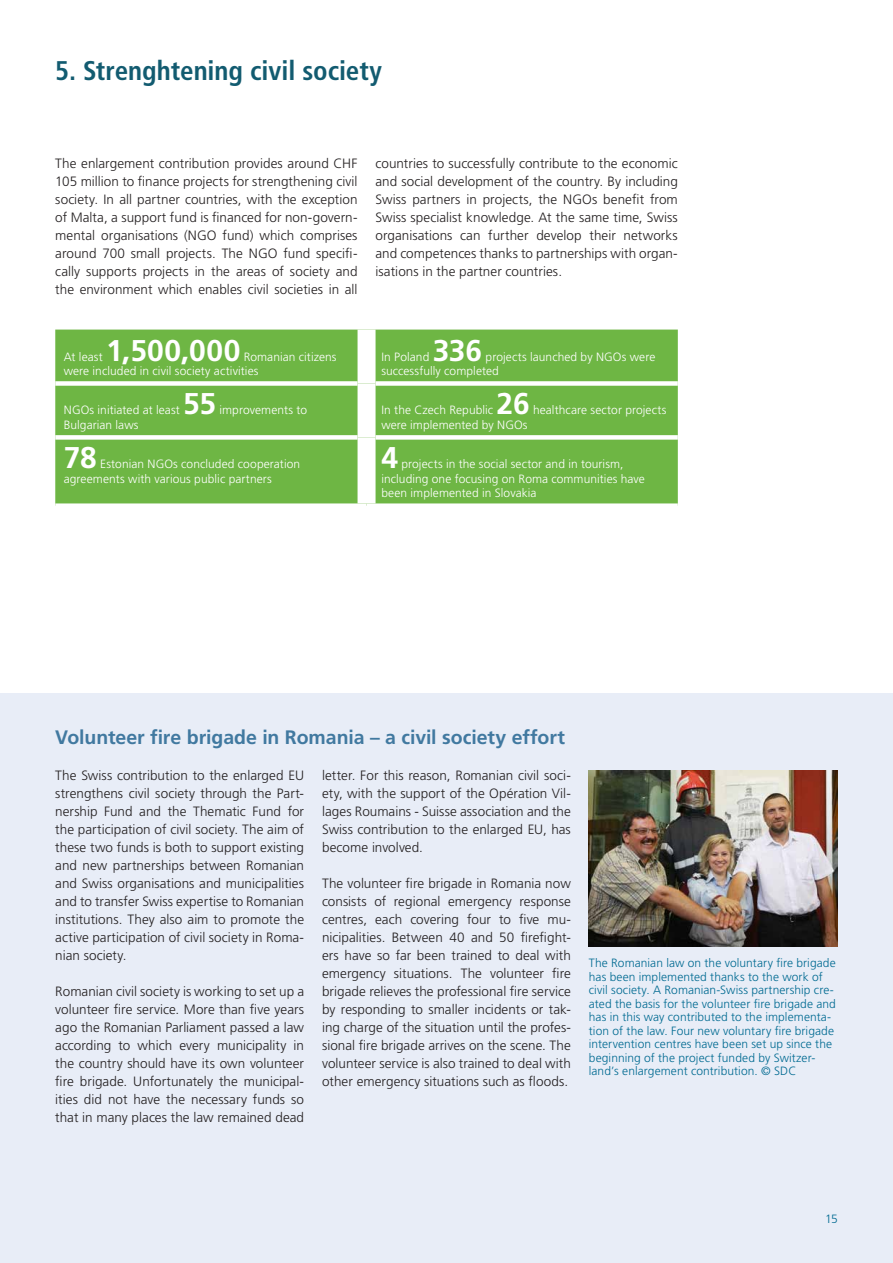
<style>
.page{position:relative;width:893px;height:1263px;background:#fff}
.page>*{position:absolute;margin:0;border:0;box-sizing:border-box;transform-origin:0 0}
.In_Zahlen{font:700 30px "Frutiger LT Pro";color:#fff}
.zwZiel{font:700 condensed 27px "Frutiger LT Pro";color:#125b70}
.Zwischentitel_13pt{font:700 19.5px "Frutiger LT Pro";letter-spacing:-.005em;color:#4179a0}
._4_Lauftext_9pt{font:300 13.5px/18px "Frutiger LT Pro";letter-spacing:.005em;color:#231f20;text-align:justify}
.In_Zahlen-2{font:300 12px/14.4px "Frutiger LT Pro";letter-spacing:.005em;color:#fff}
._5_Legende{font:300 12px/13.5px "Frutiger LT Pro";letter-spacing:.005em;color:#006a91}
</style>
<div class="page">
<div style="left:0;top:693px;width:893px;height:570px;background:#e8edf7"></div>
<img style="left:589px;top:770px;width:249px;height:176px">
<div style="left:55px;top:330px;width:623px;height:173px;background:#6eb644"></div>
<div style="left:55px;top:381px;width:303px;height:5px;background:#fff"></div>
<div style="left:376px;top:381px;width:302px;height:5px;background:#fff"></div>
<div style="left:55px;top:435px;width:303px;height:5px;background:#fff"></div>
<div style="left:376px;top:435px;width:302px;height:5px;background:#fff"></div>
<div style="left:358px;top:330px;width:18px;height:53px;background:#fff"></div>
<div style="left:358px;top:383px;width:18px;height:54px;background:#fff"></div>
<div style="left:358px;top:437px;width:18px;height:66px;background:#fff"></div>
<p class="zwZiel" style="left:55px;top:55px;width:328px">5. Strenghtening civil society</p>
<p class="_4_Lauftext_9pt" style="left:55px;top:154px;width:304px">The enlargement contribution provides around CHF 105 million to finance projects for strengthening civil society. In all partner countries, with the exception of Malta, a support fund is financed for non-govern&shy;mental organisations (NGO fund) which comprises around 700 small projects. The NGO fund specifi&shy;cally supports projects in the areas of society and the environment which enables civil societies in all</p>
<p class="_4_Lauftext_9pt" style="left:376px;top:154px;width:304px">countries to successfully contribute to the economic and social development of the country. By including Swiss partners in projects, the NGOs benefit from Swiss specialist knowledge. At the same time, Swiss organisations can further develop their networks and competences thanks to partnerships with organ&shy;isations in the partner countries.</p>
<p class="In_Zahlen" style="left:106px;top:332px;width:136px">1,500,000</p>
<p class="In_Zahlen" style="left:433px;top:332px;width:51px">336</p>
<p class="In_Zahlen-2" style="left:64px;top:349px;width:274px;text-indent:180px">Romanian citizens were included in civil society activities</p>
<p class="In_Zahlen-2" style="left:381px;top:349px;width:49px">In Poland</p>
<p class="In_Zahlen-2" style="left:64px;top:349px;width:41px">At least</p>
<p class="In_Zahlen-2" style="left:381px;top:349px;width:275px;text-indent:104px">projects launched by NGOs were successfully completed</p>
<p class="In_Zahlen-2" style="left:64px;top:403px;width:118px">NGOs initiated at least</p>
<p class="In_Zahlen" style="left:183px;top:386px;width:34px">55</p>
<p class="In_Zahlen-2" style="left:220px;top:403px;width:89px">improvements to</p>
<p class="In_Zahlen" style="left:497px;top:386px;width:35px">26</p>
<p class="In_Zahlen-2" style="left:381px;top:403px;width:113px">In the Czech Republic</p>
<p class="In_Zahlen-2" style="left:533px;top:403px;width:135px">healthcare sector projects</p>
<p class="In_Zahlen-2" style="left:64px;top:418px;width:76px">Bulgarian laws</p>
<p class="In_Zahlen-2" style="left:381px;top:418px;width:148px">were implemented by NGOs</p>
<p class="In_Zahlen" style="left:64px;top:440px;width:35px">78</p>
<p class="In_Zahlen-2" style="left:64px;top:457px;width:238px;text-indent:36px">Estonian NGOs concluded cooperation agreements with various public partners</p>
<p class="In_Zahlen" style="left:381px;top:440px;width:18px">4</p>
<p class="In_Zahlen-2" style="left:381px;top:457px;width:265px;text-indent:20px">projects in the social sector and in tourism, including one focusing on Roma communities have been implemented in Slovakia</p>
<p class="Zwischentitel_13pt" style="left:55px;top:725px;width:511px">Volunteer fire brigade in Romania – a civil society effort</p>
<p class="_4_Lauftext_9pt" style="left:55px;top:766px;width:250px">The Swiss contribution to the enlarged EU strengthens civil society through the Part&shy;nership Fund and the Thematic Fund for the participation of civil society. The aim of these two funds is both to support existing and new partnerships between Romanian and Swiss organisations and municipalities and to transfer Swiss expertise to Romanian institutions. They also aim to promote the active participation of civil society in Roma&shy;nian society.</p>
<p class="_4_Lauftext_9pt" style="left:55px;top:982px;width:250px">Romanian civil society is working to set up a volunteer fire service. More than five years ago the Romanian Parliament passed a law according to which every municipality in the country should have its own volunteer fire brigade. Unfortunately the municipal&shy;ities did not have the necessary funds so that in many places the law remained dead</p>
<p class="_4_Lauftext_9pt" style="left:322px;top:766px;width:250px">letter. For this reason, Romanian civil soci&shy;ety, with the support of the Opération Vil&shy;lages Roumains - Suisse association and the Swiss contribution to the enlarged EU, has become involved.</p>
<p class="_4_Lauftext_9pt" style="left:322px;top:874px;width:250px">The volunteer fire brigade in Romania now consists of regional emergency response centres, each covering four to five mu&shy;nicipalities. Between 40 and 50 firefight&shy;ers have so far been trained to deal with emergency situations. The volunteer fire brigade relieves the professional fire service by responding to smaller incidents or tak&shy;ing charge of the situation until the profes&shy;sional fire brigade arrives on the scene. The volunteer service is also trained to deal with other emergency situations such as floods.</p>
<p class="_5_Legende" style="left:589px;top:956px;width:248px">The Romanian law on the voluntary fire brigade has been implemented thanks to the work of civil society. A Romanian-Swiss partnership cre&shy;ated the basis for the volunteer fire brigade and has in this way contributed to the implementa&shy;tion of the law. Four new voluntary fire brigade intervention centres have been set up since the beginning of the project funded by Switzer&shy;land’s enlargement contribution. © SDC</p>
<p class="_5_Legende" style="left:825px;top:1212px;width:14px">15</p>
</div>
